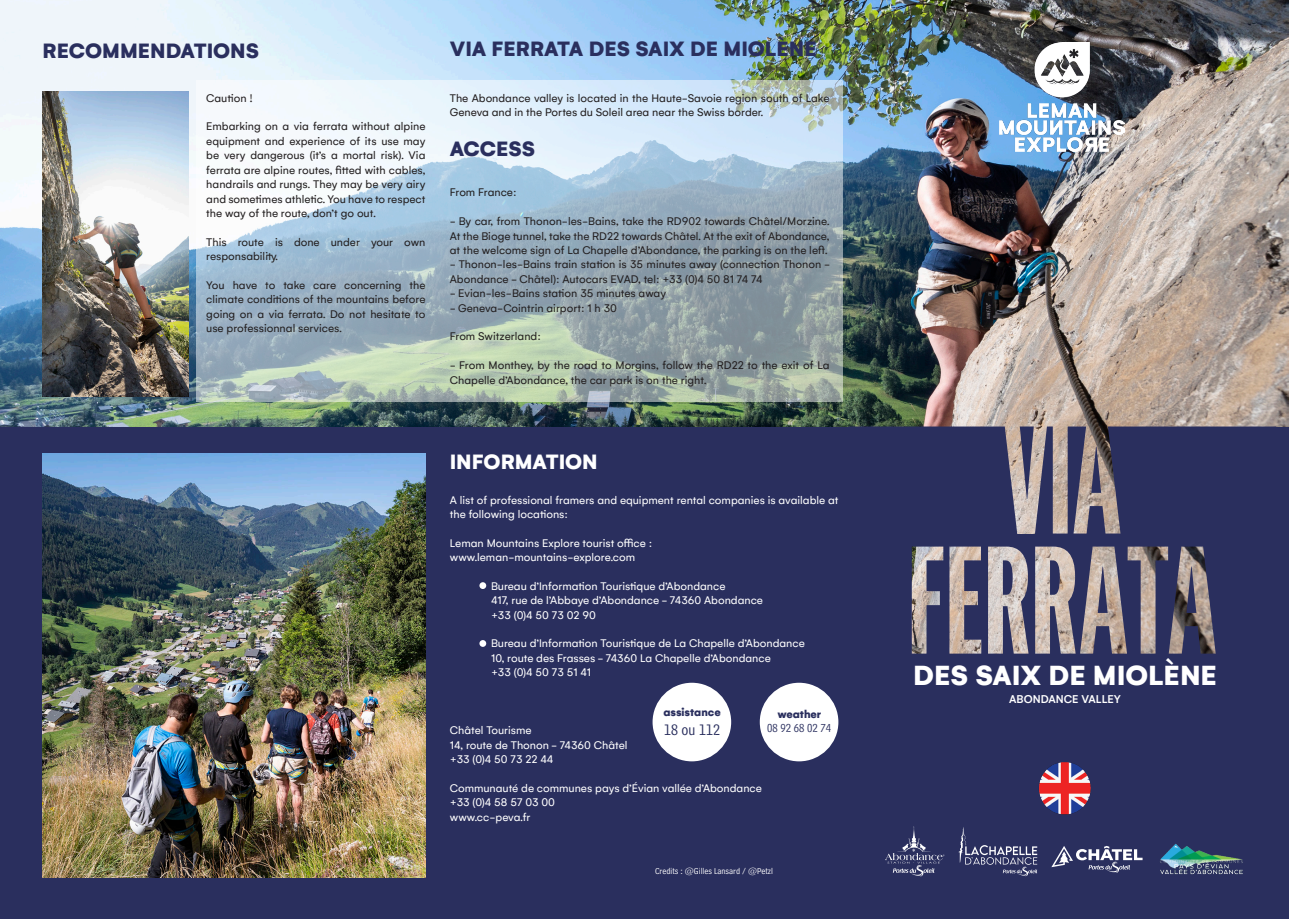
<style>
.page{position:relative;width:1289px;height:919px;background:#fff}
.page>*{position:absolute;margin:0;border:0;box-sizing:border-box;transform-origin:0 0}
.t1{font:900 30px "Gelion";color:#fff}
.t2{font:900 22.5px "Gelion";color:#2a2f5e}
.t3{font:900 22.5px "Gelion";color:#fff}
.t4{font:15.75px "Bell Centennial Std Address";color:#2a2f5e}
.t5{font:12px/14.4px "Gelion";color:#231f20}
.t6{font:12px/14.4px "Gelion";color:#fff}
.t7{font:900 12px "Gelion";color:#2a2f5e}
.t8{font:500 12px "Gelion";color:#fff}
.t9{font:12px "Bell Centennial Std Address";color:#2a2f5e}
.t10{font:9px "Bell Centennial Std Address";color:#fff}
</style>
<div class="page">
<img style="left:0;top:0;width:1288px;height:427px">
<div style="left:0;top:427px;width:852px;height:491px;background:#2a2f5e"></div>
<div style="left:1258px;top:427px;width:30px;height:491px;background:#2a2f5e"></div>
<div style="left:652px;top:682px;width:79px;height:79px;background:#fff;border-radius:50%"></div>
<div style="left:759px;top:682px;width:79px;height:79px;background:#fff;border-radius:50%"></div>
<img style="left:999px;top:43px;width:125px;height:109px">
<svg style="left:848px;top:426px;width:428px;height:492px;background:#3e4067"></svg>
<svg style="left:1186px;top:566px;width:10px;height:47px"></svg>
<svg style="left:196px;top:80px;width:646px;height:322px;background:#b3c5cd"></svg>
<img style="left:43px;top:91px;width:145px;height:305px">
<img style="left:1033px;top:756px;width:63px;height:61px">
<img style="left:43px;top:453px;width:382px;height:424px">
<svg style="left:885px;top:826px;width:59px;height:50px;background:#41456f"></svg>
<svg style="left:958px;top:826px;width:79px;height:50px;background:#444871"></svg>
<div style="left:479px;top:582px;width:7px;height:7px;background:#fff;border-radius:50%"></div>
<div style="left:479px;top:640px;width:7px;height:6px;background:#fff;border-radius:50%"></div>
<svg style="left:1051px;top:845px;width:91px;height:27px;background:#5f6386"></svg>
<img style="left:1156px;top:834px;width:90px;height:49px">
<p class="t2" style="left:43px;top:36px;width:218px">RECOMMENDATIONS</p>
<p class="t5" style="left:206px;top:90px;width:48px">Caution !</p>
<p class="t5" style="left:206px;top:119px;width:221px;text-align:justify">Embarking on a via ferrata without alpine equipment and experience of its use may be very dangerous (it’s a mortal risk). Via ferrata are alpine routes, fitted with cables, handrails and rungs. They may be very airy and sometimes athletic. You have to respect the way of the route, don’t go out.</p>
<p class="t5" style="left:206px;top:234px;width:221px">This route is done under your own responsability.</p>
<p class="t5" style="left:206px;top:278px;width:221px;text-align:justify">You have to take care concerning the climate conditions of the mountains before going on a via ferrata. Do not hesitate to use professionnal services.</p>
<p class="t2" style="left:450px;top:35px;width:368px">VIA FERRATA DES SAIX DE MIOLÈNE</p>
<p class="t5" style="left:450px;top:90px;width:381px">The Abondance valley is located in the Haute-Savoie region south of Lake<br>Geneva and in the Portes du Soleil area near the Swiss border.</p>
<p class="t2" style="left:450px;top:134px;width:87px">ACCESS</p>
<p class="t5" style="left:450px;top:185px;width:68px">From France:</p>
<p class="t5" style="left:450px;top:214px;width:381px;text-align:justify">- By car, from Thonon-les-Bains, take the RD902 towards Châtel/Morzine.<br>At the Bioge tunnel, take the RD22 towards Châtel. At the exit of Abondance, at the welcome sign of La Chapelle d’Abondance, the parking is on the left.</p>
<p class="t5" style="left:450px;top:257px;width:382px">- Thonon-les-Bains train station is 35 minutes away (connection Thonon -<br>Abondance - Châtel): Autocars EVAD, tel: +33 (0)4 50 81 74 74</p>
<p class="t5" style="left:450px;top:286px;width:218px">- Evian-les-Bains station 35 minutes away</p>
<p class="t5" style="left:450px;top:300px;width:169px">- Geneva-Cointrin airport: 1 h 30</p>
<p class="t5" style="left:450px;top:329px;width:92px">From Switzerland:</p>
<p class="t5" style="left:450px;top:358px;width:381px">- From Monthey, by the road to Morgins, follow the RD22 to the exit of La<br>Chapelle d’Abondance, the car park is on the right.</p>
<p class="t3" style="left:450px;top:447px;width:149px">INFORMATION</p>
<p class="t6" style="left:450px;top:492px;width:390px">A list of professional framers and equipment rental companies is available at the following locations:</p>
<p class="t6" style="left:450px;top:535px;width:204px">Leman Mountains Explore tourist office :</p>
<p class="t6" style="left:450px;top:550px;width:187px">www.leman-mountains-explore.com</p>
<p class="t6" style="left:491px;top:578px;width:236px">Bureau d’Information Touristique d’Abondance</p>
<p class="t6" style="left:491px;top:593px;width:273px">417, rue de l’Abbaye d’Abondance - 74360 Abondance</p>
<p class="t6" style="left:491px;top:607px;width:106px">+33 (0)4 50 73 02 90</p>
<p class="t6" style="left:491px;top:636px;width:315px">Bureau d’Information Touristique de La Chapelle d’Abondance</p>
<p class="t6" style="left:491px;top:650px;width:281px">10, route des Frasses - 74360 La Chapelle d’Abondance</p>
<p class="t6" style="left:491px;top:665px;width:101px">+33 (0)4 50 73 51 41</p>
<p class="t7" style="left:663px;top:704px;width:59px">assistance</p>
<p class="t4" style="left:664px;top:720px;width:57px">18 ou 112</p>
<p class="t7" style="left:777px;top:706px;width:45px">weather</p>
<p class="t9" style="left:767px;top:721px;width:65px">08 92 68 02 74</p>
<p class="t6" style="left:450px;top:723px;width:83px">Châtel Tourisme</p>
<p class="t6" style="left:450px;top:737px;width:179px">14, route de Thonon - 74360 Châtel</p>
<p class="t6" style="left:450px;top:751px;width:105px">+33 (0)4 50 73 22 44</p>
<p class="t6" style="left:450px;top:780px;width:313px">Communauté de communes pays d’Évian vallée d’Abondance</p>
<p class="t6" style="left:450px;top:795px;width:107px">+33 (0)4 58 57 03 00</p>
<p class="t6" style="left:450px;top:809px;width:82px">www.cc-peva.fr</p>
<p class="t10" style="left:655px;top:865px;width:119px">Credits : @Gilles Lansard / @Petzl</p>
<p class="t1" style="left:913px;top:656px;width:305px">DES SAIX DE MIOLÈNE</p>
<p class="t8" style="left:1009px;top:691px;width:113px">ABONDANCE VALLEY</p>
</div>
